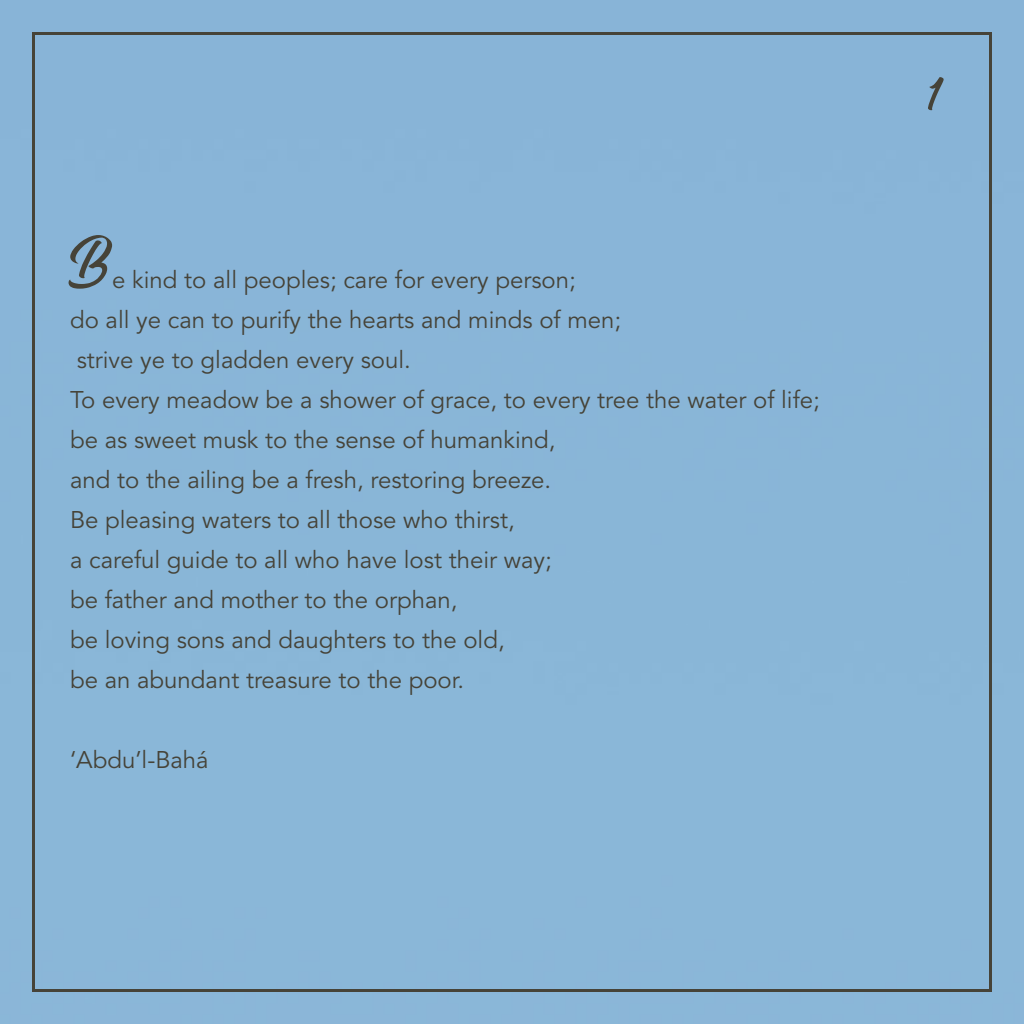
<style>
.page{position:relative;width:1024px;height:1024px;background:#fff}
.page>*{position:absolute;margin:0;border:0;box-sizing:border-box;transform-origin:0 0}
.t1{font:80px "Srinthile Script";color:#464338}
.t2{font:60px "Srinthile Script";color:#464338}
.t3{font:24px/40px "Avenir LT Std";color:#464338}
</style>
<div class="page">
<h1 class="t1" style="left:70px;top:216px;width:44px">B</h1>
<p class="t3" style="left:70px;top:260px;width:751px;text-indent:42px">e kind to all peoples; care for every person;<br>do all ye can to purify the hearts and minds of men;<br>strive ye to gladden every soul.<br>To every meadow be a shower of grace, to every tree the water of life; be as sweet musk to the sense of humankind,<br>and to the ailing be a fresh, restoring breeze.<br>Be pleasing waters to all those who thirst,<br>a careful guide to all who have lost their way;<br>be father and mother to the orphan,<br>be loving sons and daughters to the old,<br>be an abundant treasure to the poor.</p>
<p class="t3" style="left:70px;top:740px;width:140px">‘Abdu’l-Bahá</p>
<h2 class="t2" style="left:927px;top:60px;width:17px">1</h2>
</div>
